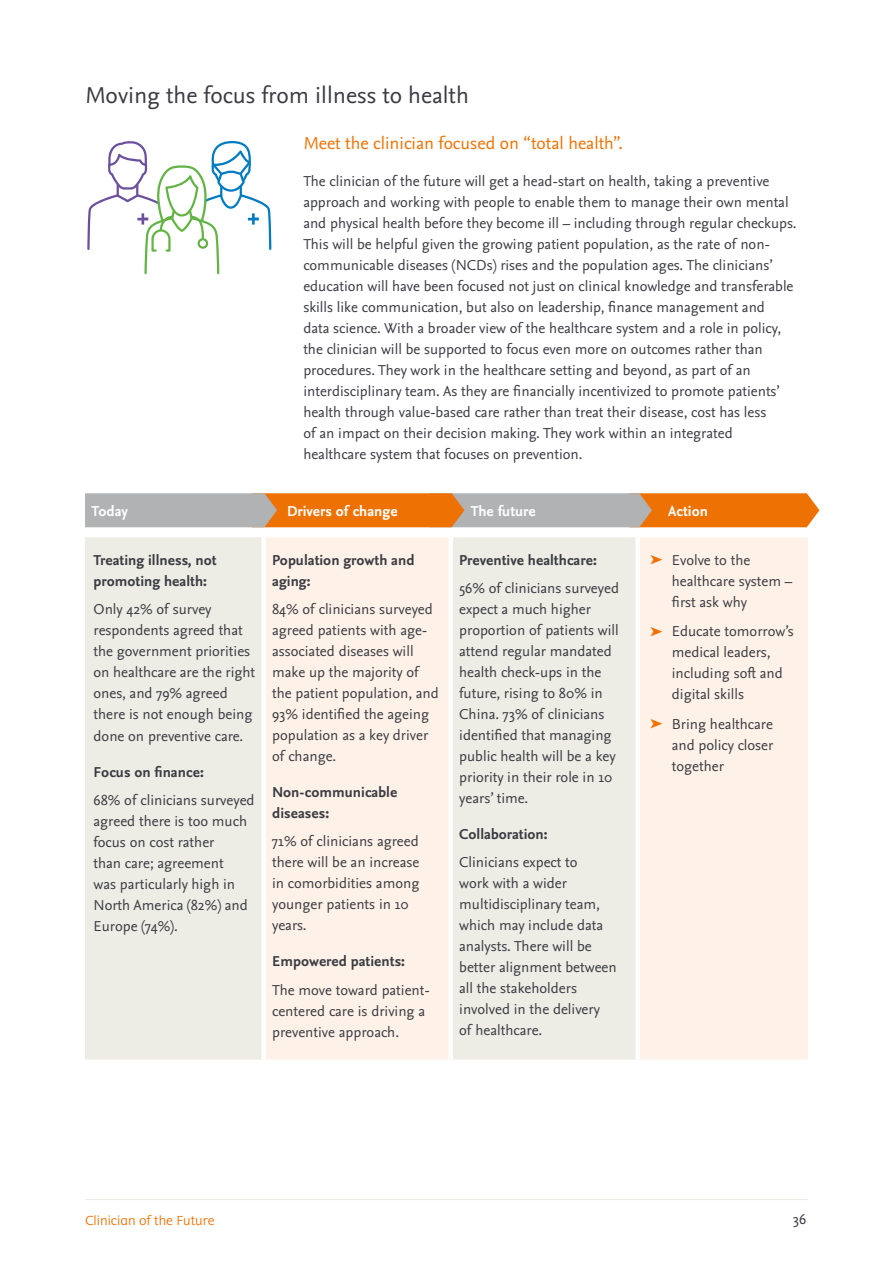
<style>
.page{position:relative;width:893px;height:1263px;background:#fff}
.page>*{position:absolute;margin:0;border:0;box-sizing:border-box;transform-origin:0 0}
.t1{font:24px "Nexus Sans Pro";color:#3b3c43}
.t2{font:18px "Nexus Sans Pro";color:#ee7203}
.t3{font:15px/21px "Nexus Sans Pro";color:#3b3c43}
.t4{font:700 15px/21px "Nexus Sans Pro";color:#3b3c43}
.t5{font:700 15px "Nexus Sans Pro";color:#fff}
.t6{font:300 15px "Elsevier Display";color:#ee7203}
</style>
<div class="page">
<hr style="left:85px;top:1199px;width:723px;height:1px;background:#edece5">
<div style="left:85px;top:537px;width:176px;height:522px;background:#edece5"></div>
<svg style="left:266px;top:537px;width:542px;height:522px;background:#f8efe7"></svg>
<div style="left:448px;top:537px;width:5px;height:522px;background:#fff"></div>
<hr style="left:636px;top:537px;width:4px;height:522px;background:#fff">
<svg style="left:87px;top:141px;width:184px;height:133px"></svg>
<svg style="left:85px;top:493px;width:734px;height:34px;background:#cf9460"></svg>
<svg style="left:651px;top:555px;width:12px;height:9px"></svg>
<svg style="left:651px;top:626px;width:12px;height:10px"></svg>
<svg style="left:651px;top:719px;width:12px;height:9px"></svg>
<h1 class="t1" style="left:85px;top:77px;width:385px">Moving the focus from illness to health</h1>
<p class="t2" style="left:303px;top:130px;width:321px">Meet the clinician focused on “total health”.</p>
<p class="t3" style="left:303px;top:170px;width:495px">The clinician of the future will get a head-start on health, taking a preventive approach and working with people to enable them to manage their own mental and physical health before they become ill – including through regular checkups.<br>This will be helpful given the growing patient population, as the rate of non&shy;communicable diseases (NCDs) rises and the population ages. The clinicians’ education will have been focused not just on clinical knowledge and transferable skills like communication, but also on leadership, finance management and<br>data science. With a broader view of the healthcare system and a role in policy, the clinician will be supported to focus even more on outcomes rather than procedures. They work in the healthcare setting and beyond, as part of an interdisciplinary team. As they are financially incentivized to promote patients’ health through value-based care rather than treat their disease, cost has less<br>of an impact on their decision making. They work within an integrated healthcare system that focuses on prevention.</p>
<p class="t5" style="left:91px;top:499px;width:38px">Today</p>
<p class="t5" style="left:287px;top:499px;width:112px">Drivers of change</p>
<p class="t5" style="left:471px;top:499px;width:66px">The future</p>
<p class="t5" style="left:668px;top:499px;width:41px">Action</p>
<p class="t4" style="left:94px;top:548px;width:125px">Treating illness, not promoting health:</p>
<p class="t3" style="left:94px;top:598px;width:163px">Only 42% of survey respondents agreed that the government priorities on healthcare are the right ones, and 79% agreed there is not enough being done on preventive care.</p>
<p class="t4" style="left:94px;top:760px;width:112px">Focus on finance:</p>
<p class="t3" style="left:94px;top:789px;width:163px">68% of clinicians surveyed agreed there is too much focus on cost rather<br>than care; agreement<br>was particularly high in<br>North America (82%) and<br>Europe (74%).</p>
<p class="t4" style="left:272px;top:548px;width:144px">Population growth and aging:</p>
<p class="t3" style="left:272px;top:598px;width:168px">84% of clinicians surveyed agreed patients with age&shy;associated diseases will make up the majority of the patient population, and<br>93% identified the ageing population as a key driver of change.</p>
<p class="t4" style="left:272px;top:781px;width:127px">Non-communicable diseases:</p>
<p class="t3" style="left:272px;top:830px;width:149px">71% of clinicians agreed there will be an increase in comorbidities among younger patients in 10 years.</p>
<p class="t4" style="left:272px;top:950px;width:134px">Empowered patients:</p>
<p class="t3" style="left:272px;top:978px;width:159px">The move toward patient&shy;centered care is driving a preventive approach.</p>
<p class="t4" style="left:459px;top:548px;width:139px">Preventive healthcare:</p>
<p class="t3" style="left:459px;top:577px;width:161px">56% of clinicians surveyed expect a much higher proportion of patients will attend regular mandated health check-ups in the future, rising to 80% in<br>China. 73% of clinicians identified that managing public health will be a key priority in their role in 10 years’ time.</p>
<p class="t4" style="left:459px;top:823px;width:90px">Collaboration:</p>
<p class="t3" style="left:459px;top:851px;width:159px">Clinicians expect to<br>work with a wider multidisciplinary team, which may include data analysts. There will be better alignment between all the stakeholders involved in the delivery<br>of healthcare.</p>
<p class="t3" style="left:672px;top:548px;width:122px">Evolve to the healthcare system – first ask why</p>
<p class="t3" style="left:672px;top:620px;width:124px">Educate tomorrow’s medical leaders, including soft and digital skills</p>
<p class="t3" style="left:672px;top:712px;width:103px;text-align:justify">Bring healthcare and policy closer together</p>
<p class="t6" style="left:85px;top:1211px;width:131px">Clinician of the Future</p>
<p class="t3" style="left:793px;top:1208px;width:15px">36</p>
</div>
